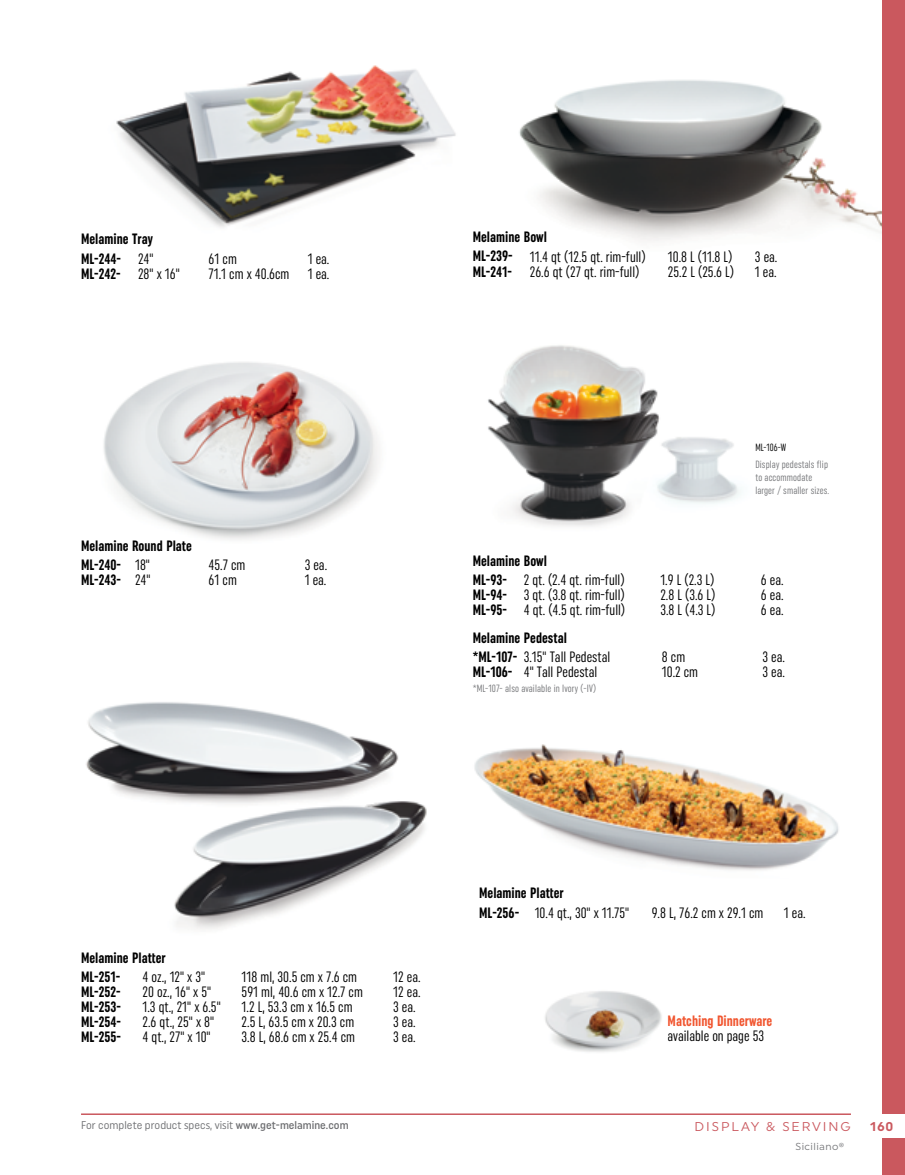
<style>
.page{position:relative;width:905px;height:1175px;background:#fff}
.page>*{position:absolute;margin:0;border:0;box-sizing:border-box;transform-origin:0 0}
.t1{font:extra-condensed 15px "Uniform";color:#000}
.t2{font:700 extra-condensed 15px "Uniform";color:#000}
.t3{font:700 extra-condensed 15px "Uniform";color:#f15630}
.t4{font:12.75px "Uniform";letter-spacing:.15em;color:#ca585e}
.t5{font:700 12.75px "Uniform";color:#ca585e}
.t6{font:11.25px "Uniform Condensed";color:#6d6e71}
.t7{font:extra-condensed 10.5px/12.8px "Uniform";letter-spacing:.01em;color:#77787b}
.t8{font:extra-condensed 10.5px "Uniform";color:#000;scale:.95 1}
.t9{font:10.2px "Uniform";letter-spacing:.04em;color:#77787b}
.s1{font-weight:400}
.s2{font-weight:700}
.s3{font-weight:500}
</style>
<div class="page">
<img style="left:116px;top:65px;width:340px;height:163px">
<img style="left:519px;top:80px;width:362px;height:161px">
<img style="left:488px;top:345px;width:252px;height:181px">
<img style="left:103px;top:362px;width:275px;height:178px">
<img style="left:86px;top:702px;width:341px;height:228px">
<img style="left:474px;top:744px;width:365px;height:127px">
<img style="left:545px;top:991px;width:117px;height:61px">
<div style="left:881px;top:0;width:23px;height:1174px;background:#ca585e"></div>
<div style="left:686px;top:1114px;width:218px;height:24px;background:#fff"></div>
<hr style="left:81px;top:1113px;width:769px;height:1px;background:#ca585e">
<p class="t2" style="left:81px;top:230px;width:73px">Melamine Tray</p>
<p class="t2" style="left:472px;top:228px;width:76px">Melamine Bowl</p>
<p class="t2" style="left:81px;top:250px;width:74px">ML-244- <span class="s1">24"</span></p>
<p class="t1" style="left:208px;top:250px;width:30px">61 cm</p>
<p class="t1" style="left:308px;top:250px;width:23px">1 ea.</p>
<p class="t2" style="left:81px;top:265px;width:100px">ML-242- <span class="s1">28" x 16"</span></p>
<p class="t1" style="left:208px;top:265px;width:122px">71.1 cm x 40.6cm 1 ea.</p>
<p class="t1" style="left:472px;top:247px;width:174px"><span class="s2">ML-239-</span> 11.4 qt (12.5 qt. rim-full)</p>
<p class="t1" style="left:668px;top:247px;width:66px">10.8 L (11.8 L)</p>
<p class="t1" style="left:754px;top:247px;width:24px">3 ea.</p>
<p class="t1" style="left:472px;top:262px;width:168px"><span class="s2">ML-241-</span> 26.6 qt (27 qt. rim-full)</p>
<p class="t1" style="left:668px;top:262px;width:68px">25.2 L (25.6 L)</p>
<p class="t1" style="left:754px;top:262px;width:23px">1 ea.</p>
<p class="t8" style="left:755px;top:441px;width:34px">ML-106-W</p>
<p class="t7" style="left:755px;top:458px;width:75px">Display pedestals flip to accommodate larger / smaller sizes.</p>
<p class="t2" style="left:81px;top:537px;width:112px">Melamine Round Plate</p>
<p class="t2" style="left:81px;top:556px;width:70px">ML-240- <span class="s1">18"</span></p>
<p class="t1" style="left:208px;top:556px;width:38px">45.7 cm</p>
<p class="t1" style="left:304px;top:556px;width:24px">3 ea.</p>
<p class="t2" style="left:81px;top:571px;width:71px">ML-243- <span class="s1">24"</span></p>
<p class="t1" style="left:208px;top:571px;width:30px">61 cm</p>
<p class="t1" style="left:304px;top:571px;width:23px">1 ea.</p>
<p class="t2" style="left:472px;top:552px;width:76px">Melamine Bowl</p>
<p class="t1" style="left:472px;top:571px;width:153px"><span class="s2">ML-93-</span> 2 qt. (2.4 qt. rim-full)</p>
<p class="t1" style="left:660px;top:571px;width:56px">1.9 L (2.3 L)</p>
<p class="t1" style="left:760px;top:571px;width:24px">6 ea.</p>
<p class="t1" style="left:472px;top:586px;width:153px"><span class="s2">ML-94-</span> 3 qt. (3.8 qt. rim-full)</p>
<p class="t1" style="left:660px;top:586px;width:57px">2.8 L (3.6 L)</p>
<p class="t1" style="left:760px;top:586px;width:24px">6 ea.</p>
<p class="t1" style="left:472px;top:601px;width:154px"><span class="s2">ML-95-</span> 4 qt. (4.5 qt. rim-full)</p>
<p class="t1" style="left:660px;top:601px;width:57px">3.8 L (4.3 L)</p>
<p class="t1" style="left:760px;top:601px;width:24px">6 ea.</p>
<p class="t1" style="left:472px;top:648px;width:139px"><span class="s2">*ML-107-</span> 3.15" Tall Pedestal</p>
<p class="t1" style="left:662px;top:648px;width:25px">8 cm</p>
<p class="t1" style="left:762px;top:648px;width:24px">3 ea.</p>
<p class="t1" style="left:472px;top:663px;width:126px"><span class="s2">ML-106-</span> 4" Tall Pedestal</p>
<p class="t1" style="left:662px;top:663px;width:38px">10.2 cm</p>
<p class="t1" style="left:762px;top:663px;width:24px">3 ea.</p>
<p class="t2" style="left:472px;top:629px;width:96px">Melamine Pedestal</p>
<p class="t7" style="left:472px;top:682px;width:125px">*ML-107- also available in Ivory (-IV)</p>
<p class="t2" style="left:81px;top:949px;width:86px">Melamine Platter</p>
<p class="t2" style="left:81px;top:968px;width:41px">ML-251-</p>
<p class="t1" style="left:143px;top:968px;width:64px">4 oz., 12" x 3"</p>
<p class="t1" style="left:242px;top:968px;width:117px">118 ml, 30.5 cm x 7.6 cm</p>
<p class="t1" style="left:393px;top:968px;width:29px">12 ea.</p>
<p class="t2" style="left:81px;top:983px;width:41px">ML-252-</p>
<p class="t1" style="left:143px;top:983px;width:70px">20 oz., 16" x 5"</p>
<p class="t1" style="left:242px;top:983px;width:123px">591 ml, 40.6 cm x 12.7 cm</p>
<p class="t1" style="left:393px;top:983px;width:29px">12 ea.</p>
<p class="t2" style="left:81px;top:998px;width:41px">ML-253-</p>
<p class="t1" style="left:143px;top:998px;width:80px">1.3 qt., 21" x 6.5"</p>
<p class="t1" style="left:242px;top:998px;width:112px">1.2 L, 53.3 cm x 16.5 cm</p>
<p class="t1" style="left:393px;top:998px;width:24px">3 ea.</p>
<p class="t2" style="left:81px;top:1013px;width:41px">ML-254-</p>
<p class="t1" style="left:143px;top:1013px;width:73px">2.6 qt., 25" x 8"</p>
<p class="t1" style="left:242px;top:1013px;width:114px">2.5 L, 63.5 cm x 20.3 cm</p>
<p class="t1" style="left:393px;top:1013px;width:24px">3 ea.</p>
<p class="t2" style="left:81px;top:1028px;width:41px">ML-255-</p>
<p class="t1" style="left:143px;top:1028px;width:69px">4 qt., 27" x 10"</p>
<p class="t1" style="left:242px;top:1028px;width:115px">3.8 L, 68.6 cm x 25.4 cm</p>
<p class="t1" style="left:393px;top:1028px;width:24px">3 ea.</p>
<p class="t2" style="left:479px;top:884px;width:86px">Melamine Platter</p>
<p class="t1" style="left:479px;top:903px;width:152px"><span class="s2">ML-256-</span> 10.4 qt., 30" x 11.75"</p>
<p class="t1" style="left:651px;top:903px;width:113px">9.8 L, 76.2 cm x 29.1 cm</p>
<p class="t1" style="left:783px;top:903px;width:23px">1 ea.</p>
<p class="t3" style="left:667px;top:1012px;width:106px">Matching Dinnerware</p>
<p class="t1" style="left:667px;top:1026px;width:98px">available on page 53</p>
<p class="t6" style="left:81px;top:1118px;width:269px">For complete product specs, visit <span class="s3">www.get-melamine.com</span></p>
<p class="t4" style="left:694px;top:1118px;width:158px">DISPLAY &amp; SERVING</p>
<p class="t5" style="left:870px;top:1118px;width:24px">160</p>
<p class="t9" style="left:795px;top:1140px;width:50px">Siciliano®</p>
</div>
